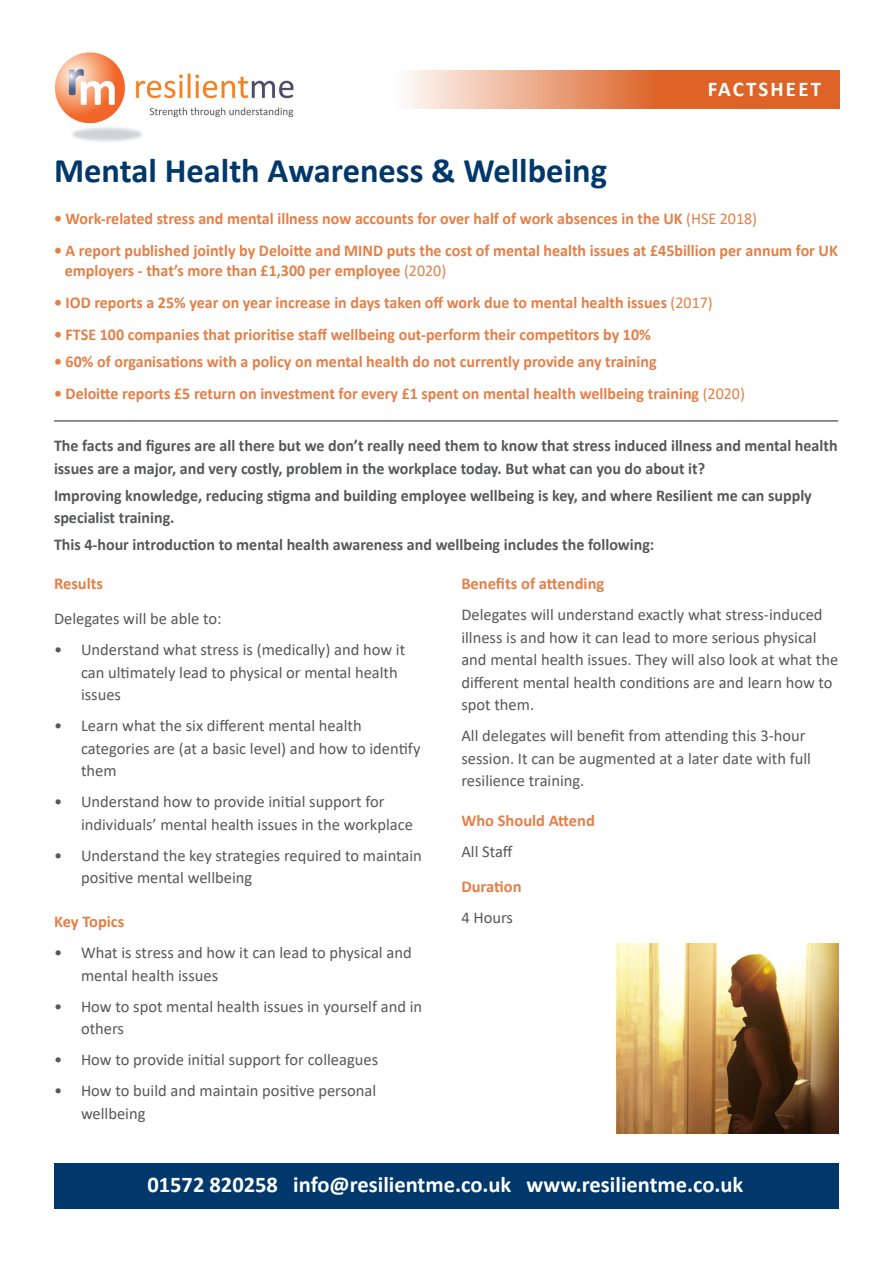
<style>
.page{position:relative;width:893px;height:1263px;background:#fff}
.page>*{position:absolute;margin:0;border:0;box-sizing:border-box;transform-origin:0 0}
.t1{font:700 34.5px "Calibri";color:#01386b}
.t2{font:700 22.5px "Calibri";color:#fff}
.t3{font:700 21px "Calibri";letter-spacing:.1em;color:#fff}
.t4{font:16.5px/22.5px "Calibri";color:#57585a}
.t5{font:700 16.5px/19.5px "Calibri";color:#e47f47}
.t6{font:700 16.5px/22.5px "Calibri";color:#57585a}
.s1{font-weight:400}
</style>
<div class="page">
<div style="left:54px;top:1163px;width:785px;height:45px;background:#01386b"></div>
<img style="left:54px;top:52px;width:240px;height:90px">
<svg style="left:407px;top:71px;width:432px;height:38px;background:#e68e63"></svg>
<img style="left:617px;top:943px;width:222px;height:190px">
<hr style="left:54px;top:421px;width:784px;height:1px;background:#231f20">
<p class="t3" style="left:708px;top:74px;width:115px">FACTSHEET</p>
<p class="t1" style="left:54px;top:146px;width:554px">Mental Health Awareness &amp; Wellbeing</p>
<p class="t5" style="left:54px;top:209px;width:705px">• Work-related stress and mental illness now accounts for over half of work absences in the UK <span class="s1">(HSE 2018)</span></p>
<p class="t5" style="left:65px;top:241px;width:774px;text-indent:-11px">• A report published jointly by Deloitte and MIND puts the cost of mental health issues at £45billion per annum for UK employers - that’s more than £1,300 per employee <span class="s1">(2020)</span></p>
<p class="t5" style="left:54px;top:293px;width:660px">• IOD reports a 25% year on year increase in days taken off work due to mental health issues <span class="s1">(2017)</span></p>
<p class="t5" style="left:54px;top:325px;width:598px">• FTSE 100 companies that prioritise staff wellbeing out-perform their competitors by 10%</p>
<p class="t5" style="left:54px;top:352px;width:604px">• 60% of organisations with a policy on mental health do not currently provide any training</p>
<p class="t5" style="left:54px;top:384px;width:692px">• Deloitte reports £5 return on investment for every £1 spent on mental health wellbeing training <span class="s1">(2020)</span></p>
<p class="t6" style="left:54px;top:434px;width:785px">The facts and figures are all there but we don’t really need them to know that stress induced illness and mental health issues are a major, and very costly, problem in the workplace today. But what can you do about it?</p>
<p class="t6" style="left:54px;top:484px;width:759px">Improving knowledge, reducing stigma and building employee wellbeing is key, and where Resilient me can supply specialist training.</p>
<p class="t6" style="left:54px;top:533px;width:602px">This 4-hour introduction to mental health awareness and wellbeing includes the following:</p>
<p class="t5" style="left:54px;top:573px;width:51px">Results</p>
<p class="t4" style="left:54px;top:607px;width:169px">Delegates will be able to:</p>
<p class="t4" style="left:81px;top:638px;width:326px;text-indent:-27px">• Understand what stress is (medically) and how it can ultimately lead to physical or mental health issues</p>
<p class="t4" style="left:81px;top:714px;width:341px;text-indent:-27px">• Learn what the six different mental health categories are (at a basic level) and how to identify them</p>
<p class="t4" style="left:81px;top:790px;width:333px;text-indent:-27px">• Understand how to provide initial support for individuals’ mental health issues in the workplace</p>
<p class="t4" style="left:81px;top:844px;width:342px;text-indent:-27px">• Understand the key strategies required to maintain positive mental wellbeing</p>
<p class="t5" style="left:54px;top:912px;width:72px">Key Topics</p>
<p class="t4" style="left:81px;top:941px;width:332px;text-indent:-27px">• What is stress and how it can lead to physical and mental health issues</p>
<p class="t4" style="left:81px;top:994px;width:343px;text-indent:-27px">• How to spot mental health issues in yourself and in others</p>
<p class="t4" style="left:54px;top:1048px;width:326px">• How to provide initial support for colleagues</p>
<p class="t4" style="left:81px;top:1079px;width:297px;text-indent:-27px">• How to build and maintain positive personal wellbeing</p>
<p class="t5" style="left:461px;top:573px;width:144px">Benefits of attending</p>
<p class="t4" style="left:461px;top:603px;width:378px">Delegates will understand exactly what stress-induced illness is and how it can lead to more serious physical and mental health issues. They will also look at what the different mental health conditions are and learn how to spot them.</p>
<p class="t4" style="left:461px;top:724px;width:351px">All delegates will benefit from attending this 3-hour session. It can be augmented at a later date with full resilience training.</p>
<p class="t5" style="left:461px;top:810px;width:135px">Who Should Attend</p>
<p class="t4" style="left:461px;top:839px;width:53px">All Staff</p>
<p class="t5" style="left:461px;top:876px;width:62px">Duration</p>
<p class="t4" style="left:461px;top:906px;width:53px">4 Hours</p>
<p class="t2" style="left:147px;top:1169px;width:597px">01572 820258 info@resilientme.co.uk www.resilientme.co.uk</p>
</div>
